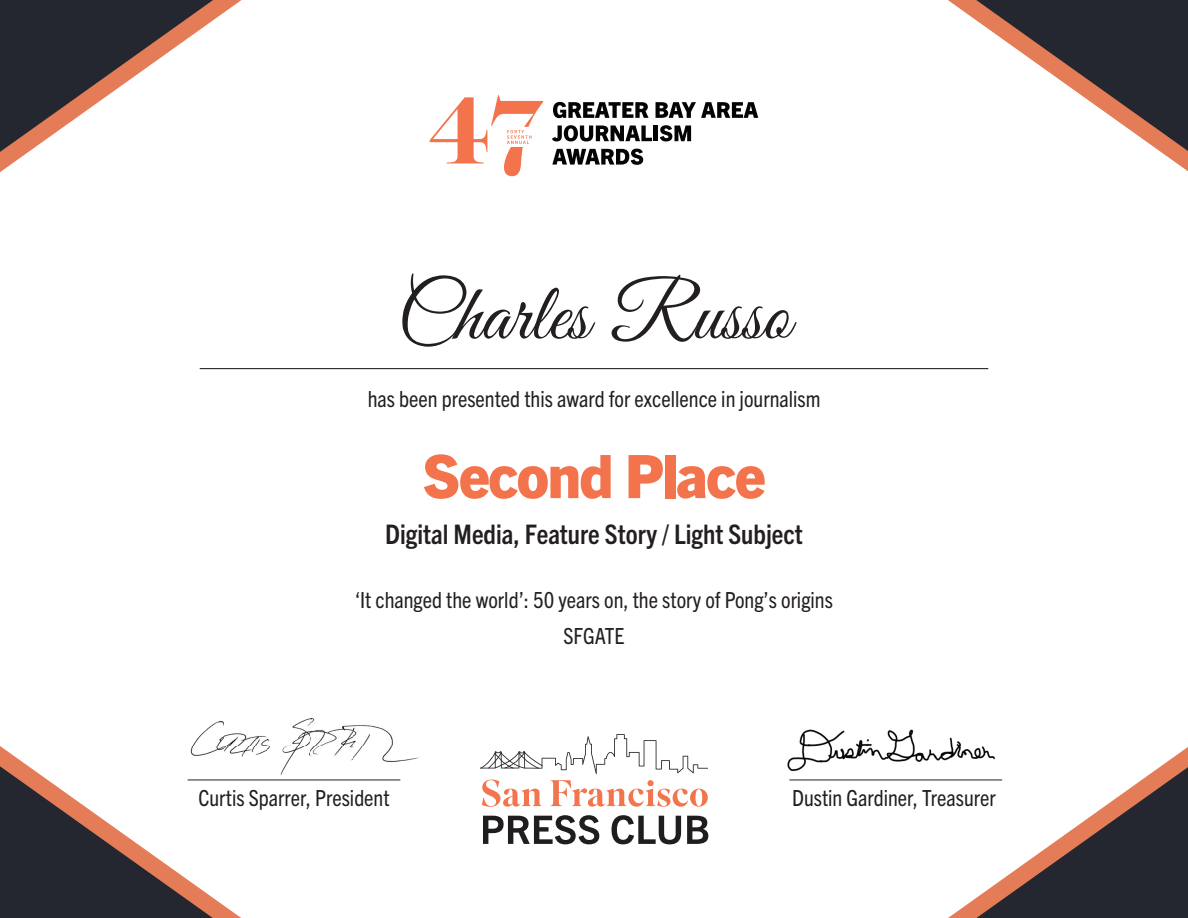
<style>
.page{position:relative;width:1188px;height:918px;background:#fff}
.page>*{position:absolute;margin:0;border:0;box-sizing:border-box;transform-origin:0 0}
.t1{font:81px "Great Vibes";color:#231f20}
.t2{font:800 60px "Trade Gothic Next LT Pro";letter-spacing:-.03em;color:#f3744c}
.t3{font:700 condensed 27px "Trade Gothic Next";color:#231f20}
.t4{font:condensed 22.5px/36px "Trade Gothic Next";color:#231f20;text-align:center}
</style>
<div class="page">
<img style="left:787px;top:729px;width:197px;height:43px">
<img style="left:192px;top:718px;width:227px;height:63px">
<hr style="left:188px;top:780px;width:212px;height:1px;background:#231f20">
<hr style="left:789px;top:780px;width:213px;height:1px;background:#231f20">
<svg style="left:553px;top:102px;width:96px;height:16px"></svg>
<svg style="left:656px;top:102px;width:102px;height:16px"></svg>
<svg style="left:552px;top:125px;width:100px;height:16px"></svg>
<hr style="left:654px;top:126px;width:4px;height:15px;background:#040503">
<svg style="left:660px;top:125px;width:31px;height:16px"></svg>
<svg style="left:552px;top:149px;width:91px;height:16px"></svg>
<svg style="left:430px;top:95px;width:113px;height:81px"></svg>
<svg style="left:948px;top:747px;width:240px;height:171px"></svg>
<svg style="left:0;top:0;width:242px;height:172px"></svg>
<svg style="left:0;top:746px;width:241px;height:172px"></svg>
<svg style="left:948px;top:0;width:240px;height:171px"></svg>
<svg style="left:480px;top:734px;width:228px;height:40px"></svg>
<svg style="left:483px;top:815px;width:116px;height:29px"></svg>
<svg style="left:612px;top:815px;width:69px;height:29px"></svg>
<svg style="left:687px;top:816px;width:21px;height:28px"></svg>
<svg style="left:482px;top:780px;width:60px;height:27px"></svg>
<svg style="left:550px;top:780px;width:158px;height:27px"></svg>
<hr style="left:200px;top:368px;width:788px;height:1px;background:#0b0c0b">
<h1 class="t1" style="left:397px;top:270px;width:395px">Charles Russo</h1>
<p class="t4" style="left:368px;top:381px;width:454px">has been presented this award for excellence in journalism</p>
<h2 class="t2" style="left:422px;top:435px;width:345px">Second Place</h2>
<p class="t3" style="left:385px;top:518px;width:419px">Digital Media, Feature Story / Light Subject</p>
<p class="t4" style="left:355px;top:582px;width:479px">‘It changed the world’: 50 years on, the story of Pong’s origins<br>SFGATE</p>
<p class="t4" style="left:198px;top:779px;width:193px">Curtis Sparrer, President</p>
<p class="t4" style="left:792px;top:779px;width:205px">Dustin Gardiner, Treasurer</p>
</div>
